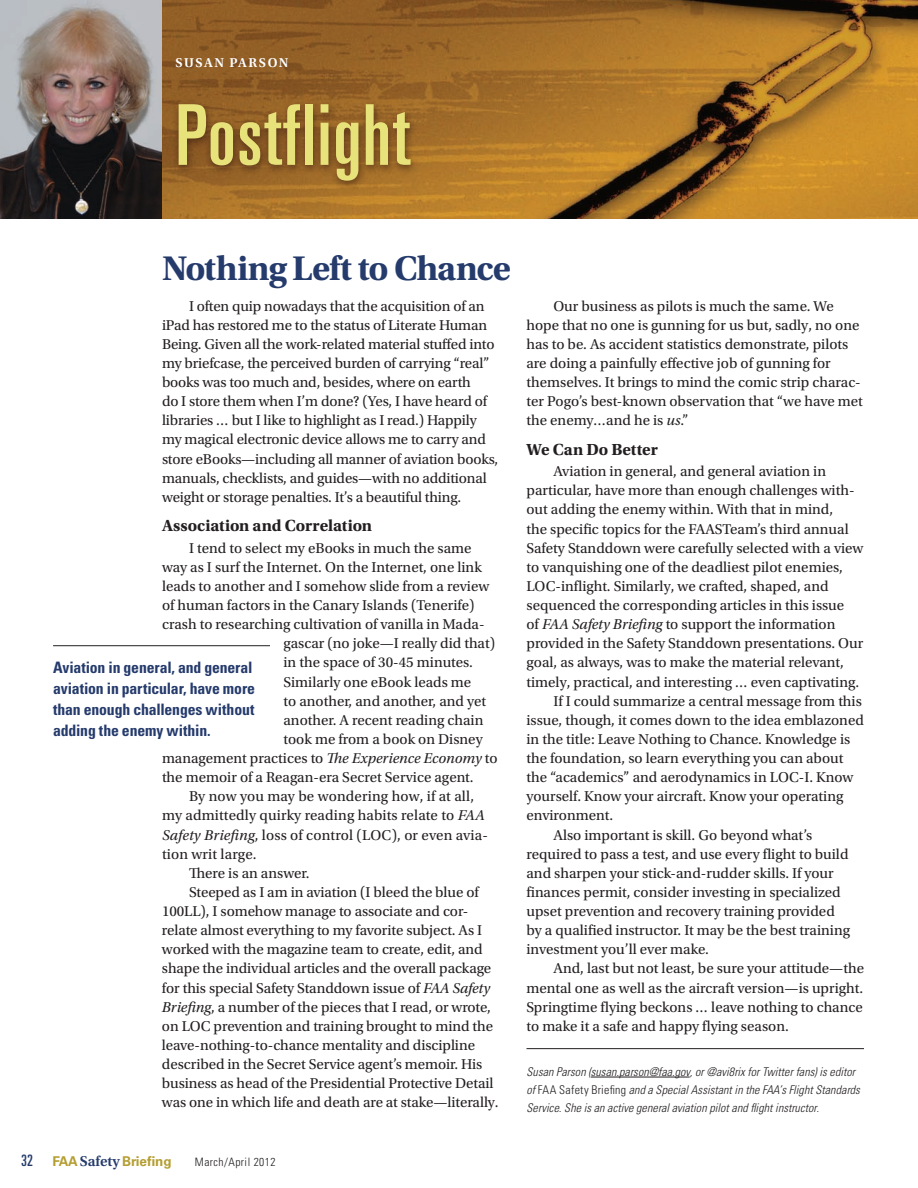
<style>
.page{position:relative;width:918px;height:1188px;background:#fff}
.page>*{position:absolute;margin:0;border:0;box-sizing:border-box;transform-origin:0 0}
.t1{font:ultra-condensed 84px "Univers LT Std";letter-spacing:.02em;color:#e7e27a}
.t2{font:700 36px "Utopia Std";letter-spacing:-.025em;color:#253b6c}
.t3{font:700 16.8px "Utopia Std";letter-spacing:-.005em;color:#231f20}
.t4{font:700 condensed 15.75px/21px "Univers LT Std";letter-spacing:-.01em;color:#253b6c}
.t5{font:15px/19.2px "Utopia Std";color:#231f20}
.t6{font:700 13.5px "Univers LT Std";color:#b49e32}
.t7{font:600 13.5px "Utopia Std";color:#fff}
.t8{font:italic 300 condensed 12px/18px "Univers LT Std";letter-spacing:.01em;color:#231f20}
.t9{font:300 condensed 11.55px "Univers LT Std";letter-spacing:.04em;color:#231f20}
.s1{font-style:italic}
.s2{font-style:normal}
.s3{font-weight:400;font-stretch:ultra-condensed;font-size:15.75px;color:#253b6c}
.s4{font-family:"Utopia Std";font-weight:600;font-size:15px;color:#253b6c}
</style>
<div class="page">
<img style="left:162px;top:0;width:756px;height:219px">
<img style="left:0;top:0;width:162px;height:219px">
<hr style="left:526px;top:1048px;width:338px;height:1px;background:#231f20">
<hr style="left:591px;top:1077px;width:99px;height:1px;background:#231f20">
<div style="left:172px;top:99px;width:248px;height:92px;background:#29120b;opacity:.6"></div>
<hr style="left:53px;top:645px;width:217px;height:1px;background:#231f20">
<p class="t7" style="left:176px;top:55px;width:114px">SUSAN PA RSON</p>
<p class="t1" style="left:176px;top:87px;width:236px">Postflight</p>
<p class="t2" style="left:162px;top:247px;width:351px">Nothing Left to Chance</p>
<p class="t5" style="left:162px;top:296px;width:338px;text-indent:27px">I often quip nowadays that the acquisition of an iPad has restored me to the status of Literate Human Being. Given all the work-related material stuffed into my briefcase, the perceived burden of carrying “real” books was too much and, besides, where on earth<br>do I store them when I’m done? (Yes, I have heard of libraries … but I like to highlight as I read.) Happily my magical electronic device allows me to carry and store eBooks—including all manner of aviation books, manuals, checklists, and guides—with no additional weight or storage penalties. It’s a beautiful thing.</p>
<p class="t3" style="left:162px;top:516px;width:212px">Association and Correlation</p>
<p class="t5" style="left:189px;top:539px;width:284px">I tend to select my eBooks in much the same</p>
<p class="t5" style="left:162px;top:558px;width:321px">way as I surf the Internet. On the Internet, one link</p>
<p class="t5" style="left:162px;top:577px;width:329px">leads to another and I somehow slide from a review</p>
<p class="t5" style="left:162px;top:596px;width:314px">of human factors in the Canary Islands (Tenerife)</p>
<p class="t5" style="left:162px;top:615px;width:324px">crash to researching cultivation of vanilla in Mada-</p>
<p class="t5" style="left:284px;top:634px;width:213px">gascar (no joke—I really did that)</p>
<p class="t5" style="left:284px;top:653px;width:191px">in the space of 30-45 minutes.</p>
<p class="t5" style="left:284px;top:672px;width:189px">Similarly one eBook leads me</p>
<p class="t5" style="left:284px;top:692px;width:204px">to another, and another, and yet</p>
<p class="t5" style="left:284px;top:711px;width:201px">another. A recent reading chain</p>
<p class="t5" style="left:284px;top:730px;width:201px">took me from a book on Disney</p>
<p class="t5" style="left:162px;top:749px;width:337px">management practices to <span class="s1">The Experience Economy</span> to</p>
<p class="t5" style="left:162px;top:768px;width:313px">the memoir of a Reagan-era Secret Service agent.</p>
<p class="t5" style="left:189px;top:787px;width:287px">By now you may be wondering how, if at all,</p>
<p class="t5" style="left:162px;top:806px;width:324px">my admittedly quirky reading habits relate to <span class="s1">FAA</span></p>
<p class="t5" style="left:162px;top:825px;width:327px"><span class="s1">Safety Briefing</span>, loss of control (LOC), or even avia-</p>
<p class="t5" style="left:162px;top:845px;width:96px">tion writ large.</p>
<p class="t5" style="left:189px;top:864px;width:122px">There is an answer.</p>
<p class="t5" style="left:189px;top:883px;width:291px">Steeped as I am in aviation (I bleed the blue of</p>
<p class="t5" style="left:162px;top:902px;width:308px">100LL), I somehow manage to associate and cor-</p>
<p class="t5" style="left:162px;top:921px;width:322px">relate almost everything to my favorite subject. As I</p>
<p class="t5" style="left:162px;top:940px;width:322px">worked with the magazine team to create, edit, and</p>
<p class="t5" style="left:162px;top:959px;width:331px">shape the individual articles and the overall package</p>
<p class="t5" style="left:162px;top:978px;width:330px">for this special Safety Standdown issue of <span class="s1">FAA Safety</span></p>
<p class="t5" style="left:162px;top:998px;width:331px"><span class="s1">Briefing</span>, a number of the pieces that I read, or wrote,</p>
<p class="t5" style="left:162px;top:1017px;width:333px">on LOC prevention and training brought to mind the</p>
<p class="t5" style="left:162px;top:1036px;width:315px">leave-nothing-to-chance mentality and discipline</p>
<p class="t5" style="left:162px;top:1055px;width:322px">described in the Secret Service agent’s memoir. His</p>
<p class="t5" style="left:162px;top:1074px;width:333px">business as head of the Presidential Protective Detail</p>
<p class="t5" style="left:162px;top:1093px;width:338px">was one in which life and death are at stake—literally.</p>
<p class="t4" style="left:53px;top:657px;width:204px">Aviation in general, and general aviation in particular, have more than enough challenges without adding the enemy within.</p>
<p class="t5" style="left:526px;top:296px;width:338px;text-indent:27px">Our business as pilots is much the same. We hope that no one is gunning for us but, sadly, no one has to be. As accident statistics demonstrate, pilots are doing a painfully effective job of gunning for themselves. It brings to mind the comic strip charac&shy;ter Pogo’s best-known observation that “we have met the enemy…and he is <span class="s1">us</span>.”</p>
<p class="t3" style="left:526px;top:440px;width:133px">We Can Do Better</p>
<p class="t5" style="left:554px;top:462px;width:274px">Aviation in general, and general aviation in</p>
<p class="t5" style="left:526px;top:481px;width:330px">particular, have more than enough challenges with-</p>
<p class="t5" style="left:526px;top:500px;width:308px">out adding the enemy within. With that in mind,</p>
<p class="t5" style="left:526px;top:519px;width:324px">the specific topics for the FAASTeam’s third annual</p>
<p class="t5" style="left:526px;top:539px;width:338px">Safety Standdown were carefully selected with a view</p>
<p class="t5" style="left:526px;top:558px;width:318px">to vanquishing one of the deadliest pilot enemies,</p>
<p class="t5" style="left:526px;top:577px;width:304px">LOC-inflight. Similarly, we crafted, shaped, and</p>
<p class="t5" style="left:526px;top:596px;width:319px">sequenced the corresponding articles in this issue</p>
<p class="t5" style="left:526px;top:615px;width:311px">of <span class="s1">FAA Safety Briefing</span> to support the information</p>
<p class="t5" style="left:526px;top:634px;width:338px">provided in the Safety Standdown presentations. Our</p>
<p class="t5" style="left:526px;top:653px;width:319px">goal, as always, was to make the material relevant,</p>
<p class="t5" style="left:526px;top:672px;width:334px">timely, practical, and interesting … even captivating.</p>
<p class="t5" style="left:554px;top:692px;width:310px">If I could summarize a central message from this</p>
<p class="t5" style="left:526px;top:711px;width:339px">issue, though, it comes down to the idea emblazoned</p>
<p class="t5" style="left:526px;top:730px;width:325px">in the title: Leave Nothing to Chance. Knowledge is</p>
<p class="t5" style="left:526px;top:749px;width:318px">the foundation, so learn everything you can about</p>
<p class="t5" style="left:526px;top:768px;width:328px">the “academics” and aerodynamics in LOC-I. Know</p>
<p class="t5" style="left:526px;top:787px;width:318px">yourself. Know your aircraft. Know your operating</p>
<p class="t5" style="left:526px;top:806px;width:88px">environment.</p>
<p class="t5" style="left:554px;top:825px;width:260px">Also important is skill. Go beyond what’s</p>
<p class="t5" style="left:526px;top:845px;width:324px">required to pass a test, and use every flight to build</p>
<p class="t5" style="left:526px;top:864px;width:309px">and sharpen your stick-and-rudder skills. If your</p>
<p class="t5" style="left:526px;top:883px;width:316px">finances permit, consider investing in specialized</p>
<p class="t5" style="left:526px;top:902px;width:310px">upset prevention and recovery training provided</p>
<p class="t5" style="left:526px;top:921px;width:325px">by a qualified instructor. It may be the best training</p>
<p class="t5" style="left:526px;top:940px;width:184px">investment you’ll ever make.</p>
<p class="t5" style="left:554px;top:959px;width:312px">And, last but not least, be sure your attitude—the</p>
<p class="t5" style="left:526px;top:978px;width:338px">mental one as well as the aircraft version—is upright.</p>
<p class="t5" style="left:526px;top:998px;width:338px">Springtime flying beckons … leave nothing to chance</p>
<p class="t5" style="left:526px;top:1017px;width:264px">to make it a safe and happy flying season.</p>
<p class="t8" style="left:526px;top:1063px;width:335px">Susan Parson (susan.parson@faa.gov, or @avi8rix for Twitter fans) is editor of <span class="s2">FAA Safety Briefing</span> and a Special Assistant in the FAA’s Flight Standards<br>Service. She is an active general aviation pilot and flight instructor.</p>
<p class="t6" style="left:21px;top:1153px;width:152px"><span class="s3">32</span> FAA <span class="s4">SAFETY</span>Briefing</p>
<p class="t9" style="left:195px;top:1155px;width:82px">March/April 2012</p>
</div>
